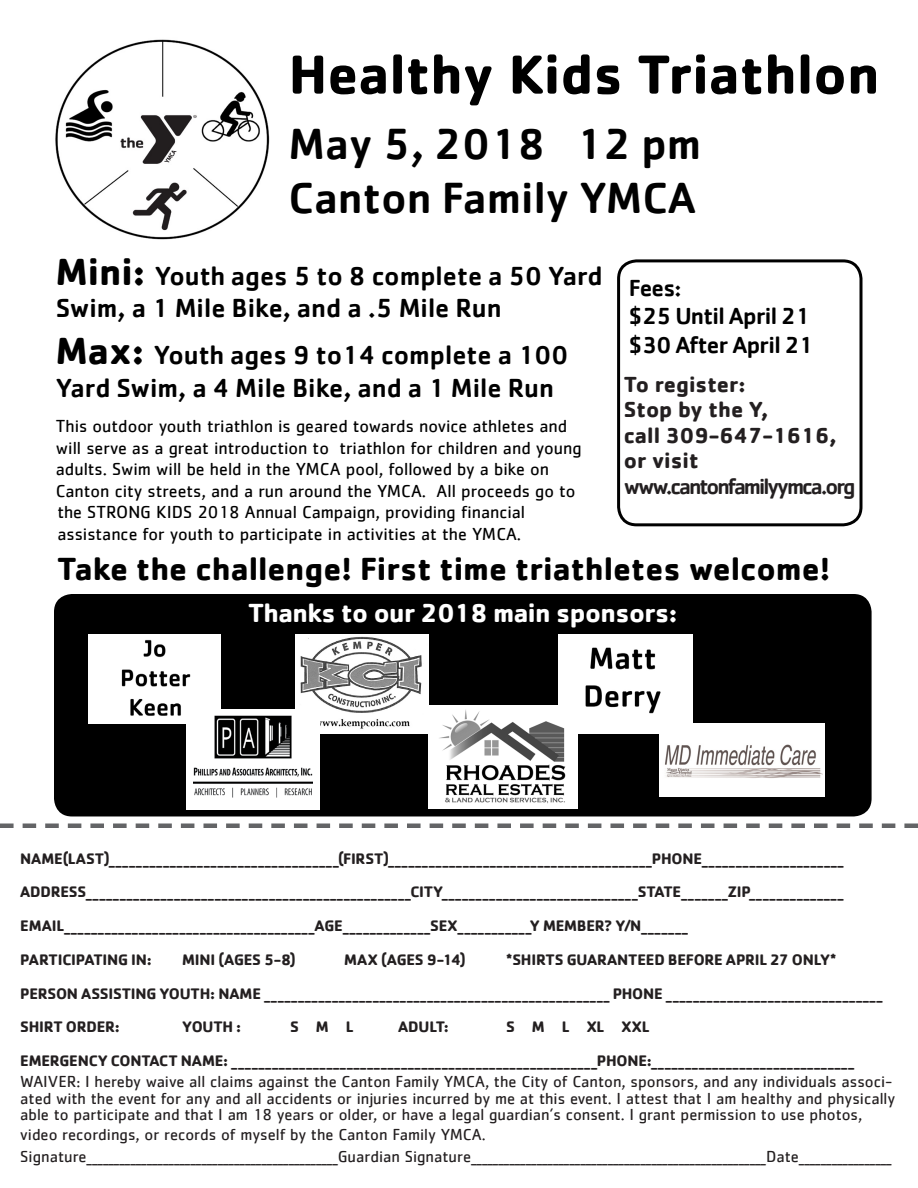
<style>
.page{position:relative;width:918px;height:1188px;background:#fff}
.page>*{position:absolute;margin:0;border:0;box-sizing:border-box;transform-origin:0 0}
.t1{font:700 57px "Cachet";color:#000}
.t2{font:500 45px/54px "Cachet";color:#000}
.t3{font:700 33px "Cachet";color:#000}
.t4{font:500 27px/32.4px "Cachet";color:#000}
.t5{font:700 27px "Cachet";letter-spacing:-.02em;color:#fff}
.t6{font:500 24px/28.8px "Cachet";letter-spacing:-.03em;color:#000}
.t7{font:700 22.5px/25.5px "Cachet";color:#231f20}
.t8{font:500 22.5px "Cachet";letter-spacing:-.09em;color:#231f20}
.t9{font:18px/21.6px "Cachet";color:#000}
.t10{font:16.5px/16.5px "Cachet";color:#231f20}
.t11{font:700 15.75px/33.8px "Cachet";letter-spacing:-.015em;color:#231f20}
.s1{font-weight:700;font-size:39px}
</style>
<div class="page">
<svg style="left:0;top:824px;width:918px;height:4px"></svg>
<img style="left:55px;top:39px;width:215px;height:201px">
<div style="left:54px;top:594px;width:818px;height:222px;background:#000;border-radius:18px"></div>
<img style="left:88px;top:634px;width:132px;height:89px">
<div style="left:295px;top:634px;width:133px;height:100px;background:#fff"></div>
<img style="left:300px;top:636px;width:122px;height:93px">
<div style="left:186px;top:710px;width:133px;height:99px;background:#fff"></div>
<img style="left:193px;top:715px;width:119px;height:83px">
<div style="left:558px;top:634px;width:134px;height:100px;background:#fff"></div>
<img style="left:585px;top:647px;width:76px;height:67px">
<div style="left:659px;top:724px;width:166px;height:73px;background:#fff"></div>
<img style="left:665px;top:744px;width:157px;height:34px">
<div style="left:617px;top:259px;width:245px;height:267px;border:3px solid #000;border-radius:18px"></div>
<div style="left:428px;top:705px;width:149px;height:104px;background:#fff"></div>
<img style="left:439px;top:709px;width:127px;height:95px">
<h1 class="t1" style="left:289px;top:38px;width:592px">HEALTHY KIDS TRIATHLON</h1>
<h2 class="t2" style="left:289px;top:116px;width:414px">May 5, 2018 12 pm<br>Canton Family YMCA</h2>
<h3 class="t4" style="left:56px;top:259px;width:548px"><span class="s1">MINI:</span> Youth ages 5 to 8 complete a 50 Yard<br>Swim, a 1 Mile Bike, and a .5 Mile Run</h3>
<h3 class="t4" style="left:56px;top:338px;width:514px"><span class="s1">MAX:</span> Youth ages 9 to14 complete a 100<br>Yard Swim, a 4 Mile Bike, and a 1 Mile Run</h3>
<p class="t9" style="left:56px;top:415px;width:527px">This outdoor youth triathlon is geared towards novice athletes and will serve as a great introduction to triathlon for children and young adults. Swim will be held in the YMCA pool, followed by a bike on Canton city streets, and a run around the YMCA. All proceeds go to the STRONG KIDS 2018 Annual Campaign, providing financial assistance for youth to participate in activities at the YMCA.</p>
<h3 class="t3" style="left:57px;top:548px;width:775px">TAKE THE CHALLENGE! FIRST TIME TRIATHLETES WELCOME!</h3>
<h3 class="t5" style="left:248px;top:596px;width:431px">THANKS TO OUR 2018 MAIN SPONSORS:</h3>
<h3 class="t6" style="left:629px;top:273px;width:186px">Fees:<br>$25 Until April 21 $30 After April 21</h3>
<h3 class="t7" style="left:624px;top:370px;width:215px">TO REGISTER:<br>STOP BY THE Y,<br>CALL 309-647-1616,<br>OR VISIT</h3>
<h3 class="t8" style="left:624px;top:472px;width:233px">www.cantonfamilyymca.org</h3>
<p class="t11" style="left:20px;top:841px;width:825px">NAME(LAST)__________________________________(FIRST)_______________________________________PHONE_____________________ ADDRESS________________________________________________CITY_____________________________STATE_______ZIP______________ EMAIL_____________________________________AGE_____________SEX___________Y MEMBER? Y/N_______<br>PARTICIPATING IN: M</p>
<p class="t11" style="left:195px;top:942px;width:138px">INI (AGES 5-8) M</p>
<p class="t11" style="left:357px;top:942px;width:110px">AX (AGES 9-14)</p>
<p class="t11" style="left:20px;top:942px;width:864px;text-indent:486px">*SH IRTS GUARANTEED BEFORE APRIL 27 ONLY*<br>PERSON ASSISTING YOUTH: NAME ___________________________________________________ PHONE ________________________________<br>SHIRT ORDER: Y</p>
<p class="t11" style="left:192px;top:1010px;width:79px">OUTH : S</p>
<p class="t11" style="left:316px;top:1010px;width:70px">M L A</p>
<p class="t11" style="left:408px;top:1010px;width:42px">DULT:</p>
<p class="t11" style="left:20px;top:1010px;width:835px;text-indent:486px">S M L XL XXL<br>EMERGENCY CONTACT NAME: ______________________________________________________PH ONE:______________________________</p>
<p class="t10" style="left:20px;top:1073px;width:876px">waiver: I hereby waive all claims against the Canton Family YMCA, the City of Canton, sponsors, and any individuals associ&shy;ated with the event for any and all accidents or injuries incurred by me at this event. I attest that I am healthy and physically able to participate and that I am 18 years or older, or have a legal guardian’s consent. I grant permission to use photos,</p>
<p class="t10" style="left:20px;top:1123px;width:873px;line-height:21.8px">video recordings, or records of myself by the Canton Family YMCA.<br>Signature______________________________________________Guardian Signature______________________________________________________Date_________________</p>
</div>
